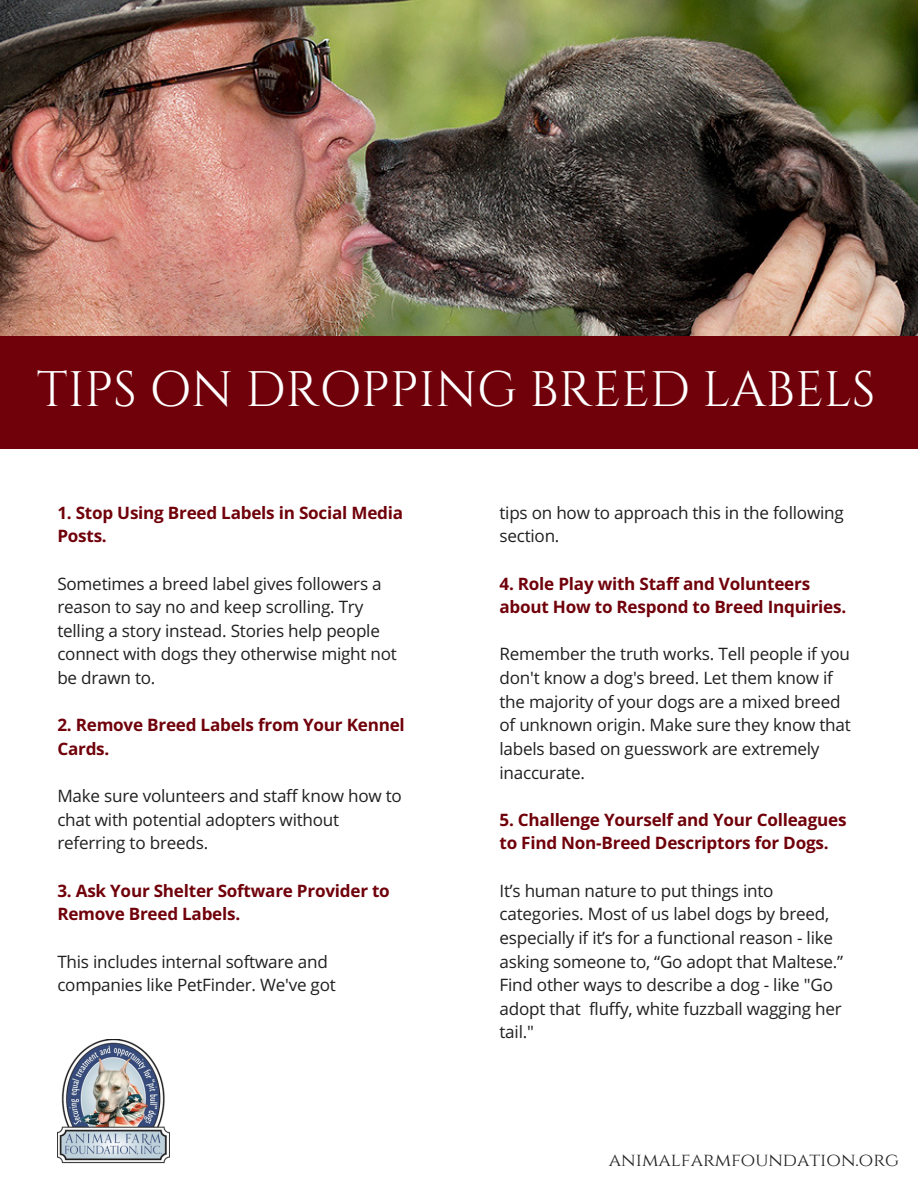
<style>
.page{position:relative;width:918px;height:1188px;background:#fff}
.page>*{position:absolute;margin:0;border:0;box-sizing:border-box;transform-origin:0 0}
.t1{font:49.8px "Cinzel";color:#fff}
.t2{font:18.75px "Cinzel";color:#222}
.t3{font:17.1px/23.7px "Open Sans";letter-spacing:-.015em;color:#202020}
.t4{font:700 17.1px/23.7px "Open Sans";letter-spacing:-.015em;color:#70000a}
</style>
<div class="page">
<img style="left:0;top:0;width:918px;height:336px">
<div style="left:0;top:336px;width:918px;height:113px;background:#70000a"></div>
<img style="left:57px;top:1040px;width:113px;height:124px">
<h1 class="t1" style="left:37px;top:358px;width:840px">TIPS ON DROPPING BREED LABELS</h1>
<p class="t4" style="left:57px;top:500px;width:347px">1. Stop Using Breed Labels in Social Media<br>Posts.</p>
<p class="t3" style="left:57px;top:571px;width:341px">Sometimes a breed label gives followers a reason to say no and keep scrolling. Try telling a story instead. Stories help people connect with dogs they otherwise might not be drawn to.</p>
<p class="t4" style="left:57px;top:713px;width:349px">2. Remove Breed Labels from Your Kennel<br>Cards.</p>
<p class="t3" style="left:57px;top:784px;width:346px">Make sure volunteers and staff know how to chat with potential adopters without referring to breeds.</p>
<p class="t4" style="left:57px;top:878px;width:334px">3. Ask Your Shelter Software Provider to<br>Remove Breed Labels.</p>
<p class="t3" style="left:57px;top:949px;width:280px">This includes internal software and companies like PetFinder. We've got</p>
<p class="t3" style="left:499px;top:500px;width:346px">tips on how to approach this in the following section.</p>
<p class="t4" style="left:499px;top:571px;width:348px">4. Role Play with Staff and Volunteers about How to Respond to Breed Inquiries.</p>
<p class="t3" style="left:499px;top:642px;width:353px">Remember the truth works. Tell people if you don't know a dog's breed. Let them know if the majority of your dogs are a mixed breed of unknown origin. Make sure they know that labels based on guesswork are extremely inaccurate.</p>
<p class="t4" style="left:499px;top:807px;width:349px">5. Challenge Yourself and Your Colleagues to Find Non-Breed Descriptors for Dogs.</p>
<p class="t3" style="left:499px;top:878px;width:345px">It’s human nature to put things into categories. Most of us label dogs by breed, especially if it’s for a functional reason - like asking someone to, “Go adopt that Maltese.” Find other ways to describe a dog - like "Go adopt that fluffy, white fuzzball wagging her tail."</p>
<p class="t2" style="left:609px;top:1147px;width:291px">animalfarmfoundation.org</p>
</div>
